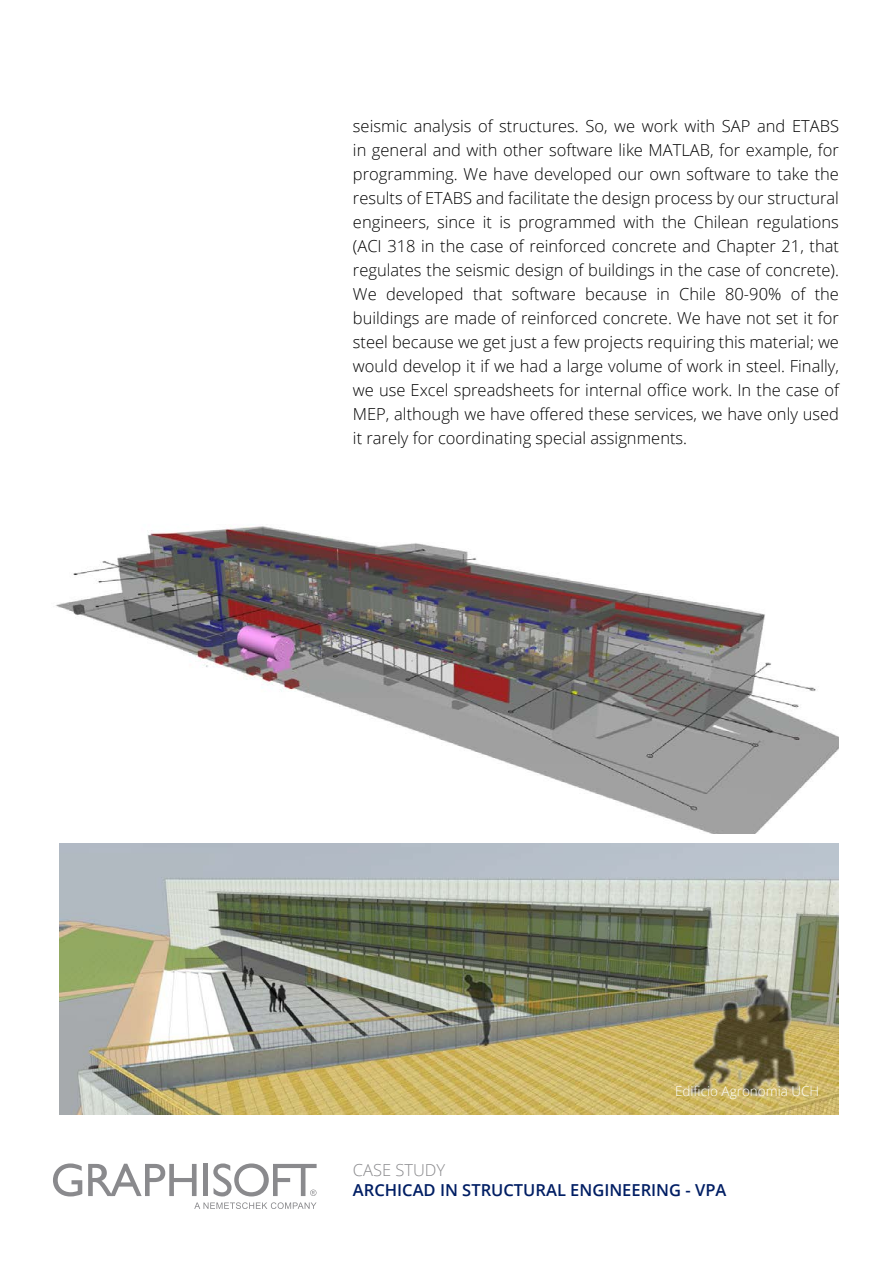
<style>
.page{position:relative;width:893px;height:1263px;background:#fff}
.page>*{position:absolute;margin:0;border:0;box-sizing:border-box;transform-origin:0 0}
.t1{font:300 16.5px/24px "Open Sans";color:#000;text-align:justify}
.t2{font:600 16.5px "Open Sans";color:#011e64}
.t3{font:300 16.5px "Open Sans";color:#8a8a8d}
.t4{font:300 13.5px "Open Sans";color:#fff}
</style>
<div class="page">
<svg style="left:53px;top:1163px;width:29px;height:33px"></svg>
<svg style="left:88px;top:1164px;width:109px;height:32px"></svg>
<div style="left:203px;top:1163px;width:5px;height:33px;background:#8a8a8d"></div>
<svg style="left:213px;top:1163px;width:104px;height:33px"></svg>
<svg style="left:194px;top:1202px;width:123px;height:7px"></svg>
<img style="left:60px;top:843px;width:779px;height:271px">
<img style="left:55px;top:526px;width:784px;height:307px">
<p class="t1" style="left:353px;top:113px;width:488px">seismic analysis of structures. So, we work with SAP and ETABS in general and with other software like MATLAB, for example, for programming. We have developed our own software to take the results of ETABS and facilitate the design process by our structural engineers, since it is programmed with the Chilean regulations (ACI 318 in the case of reinforced concrete and Chapter 21, that regulates the seismic design of buildings in the case of concrete).<br>We developed that software because in Chile 80-90% of the buildings are made of reinforced concrete. We have not set it for steel because we get just a few projects requiring this material; we would develop it if we had a large volume of work in steel. Finally, we use Excel spreadsheets for internal office work. In the case of MEP, although we have offered these services, we have only used it rarely for coordinating special assignments.</p>
<p class="t4" style="left:675px;top:1082px;width:146px">Edificio Agronomia UCH</p>
<p class="t3" style="left:353px;top:1159px;width:94px">CASE STUDY</p>
<p class="t2" style="left:353px;top:1178px;width:375px">ARCHICAD IN STRUCTURAL ENGINEERING - VPA</p>
</div>
